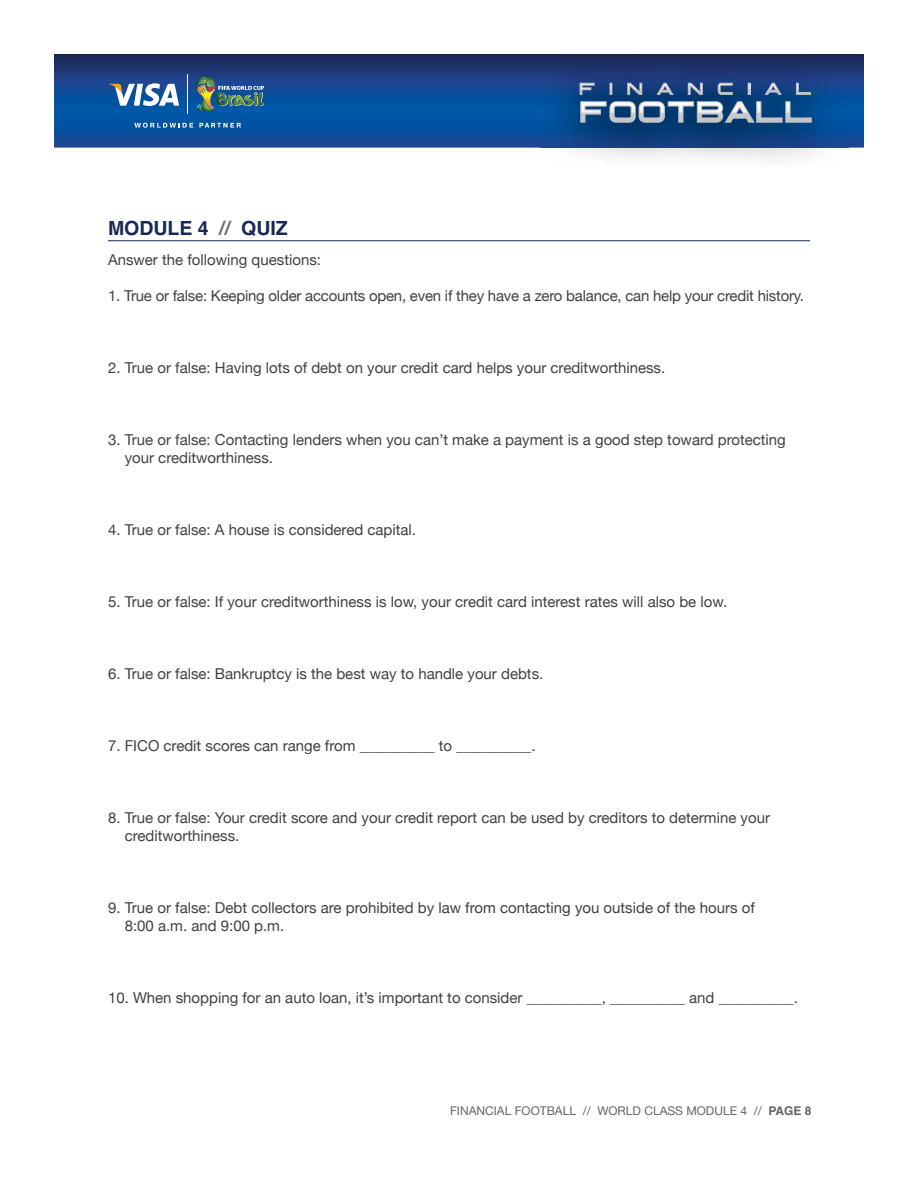
<style>
.page{position:relative;width:918px;height:1188px;background:#fff}
.page>*{position:absolute;margin:0;border:0;box-sizing:border-box;transform-origin:0 0}
.t1{font:700 19.5px "Helvetica";color:#192754}
.t2{font:15px/18px "Helvetica Neue";color:#414042}
.t3{font:12px "Helvetica Neue";color:#636466}
.s1{color:#6d6e71}
.s2{font-family:"Helvetica";font-weight:700}
</style>
<div class="page">
<hr style="left:108px;top:240px;width:702px;height:1px;background:#192754">
<svg style="left:54px;top:54px;width:810px;height:94px;background:#11478f"></svg>
<svg style="left:199px;top:123px;width:42px;height:5px"></svg>
<svg style="left:134px;top:123px;width:59px;height:5px"></svg>
<img style="left:195px;top:76px;width:69px;height:36px">
<svg style="left:109px;top:83px;width:70px;height:23px"></svg>
<hr style="left:187px;top:74px;width:1px;height:39px;background:#fff">
<img style="left:541px;top:54px;width:308px;height:94px">
<svg style="left:580px;top:83px;width:14px;height:12px"></svg>
<svg style="left:610px;top:83px;width:2px;height:12px"></svg>
<svg style="left:627px;top:83px;width:15px;height:12px"></svg>
<svg style="left:657px;top:83px;width:16px;height:12px"></svg>
<svg style="left:688px;top:83px;width:15px;height:12px"></svg>
<svg style="left:718px;top:83px;width:15px;height:12px"></svg>
<svg style="left:748px;top:83px;width:2px;height:12px"></svg>
<svg style="left:765px;top:83px;width:16px;height:12px"></svg>
<svg style="left:796px;top:83px;width:15px;height:12px"></svg>
<svg style="left:580px;top:101px;width:232px;height:22px;background:#6685a2"></svg>
<h1 class="t1" style="left:108px;top:212px;width:181px">MODULE 4 <span class="s1">//</span> QUIZ</h1>
<p class="t2" style="left:108px;top:250px;width:215px">Answer the following questions:</p>
<p class="t2" style="left:108px;top:286px;width:698px">1. True or false: Keeping older accounts open, even if they have a zero balance, can help your credit history.</p>
<p class="t2" style="left:108px;top:358px;width:559px">2. True or false: Having lots of debt on your credit card helps your creditworthiness.</p>
<p class="t2" style="left:125px;top:430px;width:663px;text-indent:-17px">3. True or false: Contacting lenders when you can’t make a payment is a good step toward protecting your creditworthiness.</p>
<p class="t2" style="left:108px;top:520px;width:310px">4. True or false: A house is considered capital.</p>
<p class="t2" style="left:108px;top:592px;width:621px">5. True or false: If your creditworthiness is low, your credit card interest rates will also be low.</p>
<p class="t2" style="left:108px;top:664px;width:437px">6. True or false: Bankruptcy is the best way to handle your debts.</p>
<p class="t2" style="left:108px;top:736px;width:429px">7. FICO credit scores can range from __________ to __________.</p>
<p class="t2" style="left:125px;top:808px;width:647px;text-indent:-17px">8. True or false: Your credit score and your credit report can be used by creditors to determine your creditworthiness.</p>
<p class="t2" style="left:125px;top:898px;width:632px;text-indent:-17px">9. True or false: Debt collectors are prohibited by law from contacting you outside of the hours of<br>8:00 a.m. and 9:00 p.m.</p>
<p class="t2" style="left:108px;top:988px;width:691px">10. When shopping for an auto loan, it’s important to consider __________, __________ and __________.</p>
<p class="t3" style="left:450px;top:1103px;width:363px">FINANCIAL FOOTBALL // WORLD CLASS MODULE 4 // <span class="s2">PAGE 8</span></p>
</div>
